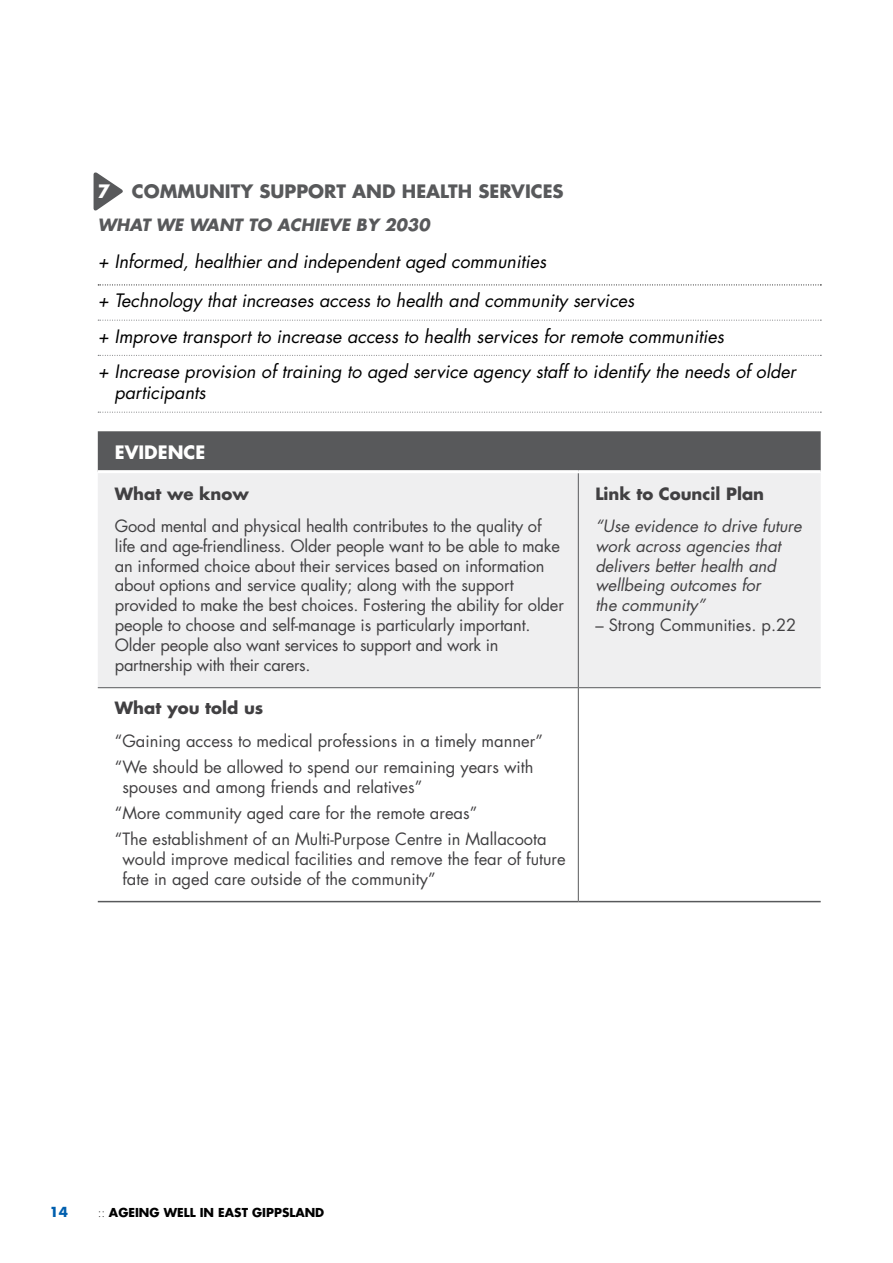
<style>
.page{position:relative;width:893px;height:1263px;background:#fff}
.page>*{position:absolute;margin:0;border:0;box-sizing:border-box;transform-origin:0 0}
.t1{font:italic 18px/39.5px "Futura";color:#000}
.t2{font:700 18px "Futura Std";color:#58595b}
.t3{font:700 18px "Futura Std";color:#fff}
.t4{font:16.5px/19.8px "Futura Std";letter-spacing:-.01em;color:#414042}
.t5{font:italic 16.5px/19.8px "Futura Std";color:#414042}
.t6{font:700 16.5px "Futura Std";color:#414042}
.t7{font:italic 700 16.5px "Futura";color:#58595b}
.t8{font:700 13.5px "Futura Std";color:#005fae}
.t9{font:700 12px "Futura Std";color:#000}
.s1{color:#fff}
.s2{font-family:"Futura";font-weight:300}
</style>
<div class="page">
<svg style="left:94px;top:172px;width:29px;height:39px"></svg>
<svg style="left:98px;top:355px;width:723px;height:1px"></svg>
<svg style="left:98px;top:412px;width:723px;height:1px"></svg>
<svg style="left:98px;top:285px;width:723px;height:1px"></svg>
<svg style="left:98px;top:320px;width:723px;height:1px"></svg>
<div style="left:98px;top:431px;width:723px;height:39px;background:#58595b"></div>
<div style="left:98px;top:473px;width:723px;height:214px;background:#efeff0"></div>
<hr style="left:98px;top:901px;width:480px;height:1px;background:#58595b">
<hr style="left:578px;top:901px;width:243px;height:1px;background:#58595b">
<hr style="left:578px;top:473px;width:1px;height:214px;background:#58595b">
<hr style="left:578px;top:688px;width:1px;height:213px;background:#58595b">
<hr style="left:98px;top:687px;width:480px;height:1px;background:#58595b">
<hr style="left:578px;top:687px;width:243px;height:1px;background:#58595b">
<p class="t2" style="left:98px;top:180px;width:467px"><span class="s1">7</span> COMMUNITY SUPPORT AND HEALTH SERVICES</p>
<p class="t7" style="left:98px;top:214px;width:333px">WHAT WE WANT TO ACHIEVE BY 2030</p>
<p class="t1" style="left:98px;top:242px;width:538px">+ Informed, healthier and independent aged communities<br>+ Technology that increases access to health and community services</p>
<p class="t1" style="left:98px;top:319px;width:700px;line-height:35.2px">+ Improve transport to increase access to health services for remote communities<br>+ Increase provision of training to aged service agency staff to identify the needs of older</p>
<p class="t1" style="left:114px;top:373px;width:93px">participants</p>
<p class="t3" style="left:115px;top:440px;width:92px">EVIDENCE</p>
<p class="t6" style="left:115px;top:482px;width:135px">What we know</p>
<p class="t4" style="left:115px;top:516px;width:451px">Good mental and physical health contributes to the quality of life and age-friendliness. Older people want to be able to make an informed choice about their services based on information about options and service quality; along with the support provided to make the best choices. Fostering the ability for older people to choose and self-manage is particularly important.<br>Older people also want services to support and work in partnership with their carers.</p>
<p class="t6" style="left:115px;top:697px;width:150px">What you told us</p>
<p class="t4" style="left:115px;top:728px;width:430px;line-height:26.2px">“Gaining access to medical professions in a timely manner” “We should be allowed to spend our remaining years with</p>
<p class="t4" style="left:115px;top:774px;width:433px;line-height:26.2px;text-indent:8px">spouses and among friends and relatives”<br>“More community aged care for the remote areas”<br>“The establishment of an Multi-Purpose Centre in Mallacoota</p>
<p class="t4" style="left:122px;top:849px;width:445px">would improve medical facilities and remove the fear of future fate in aged care outside of the community”</p>
<p class="t6" style="left:595px;top:482px;width:170px">Link to Council Plan</p>
<p class="t5" style="left:595px;top:516px;width:208px">“Use evidence to drive future work across agencies that delivers better health and wellbeing outcomes for<br>the community”</p>
<p class="t4" style="left:595px;top:615px;width:203px">– Strong Communities. p.22</p>
<p class="t8" style="left:50px;top:1203px;width:20px">14</p>
<p class="t9" style="left:98px;top:1205px;width:228px"><span class="s2">::</span> AGEING WELL IN EAST GIPPSLAND</p>
</div>
